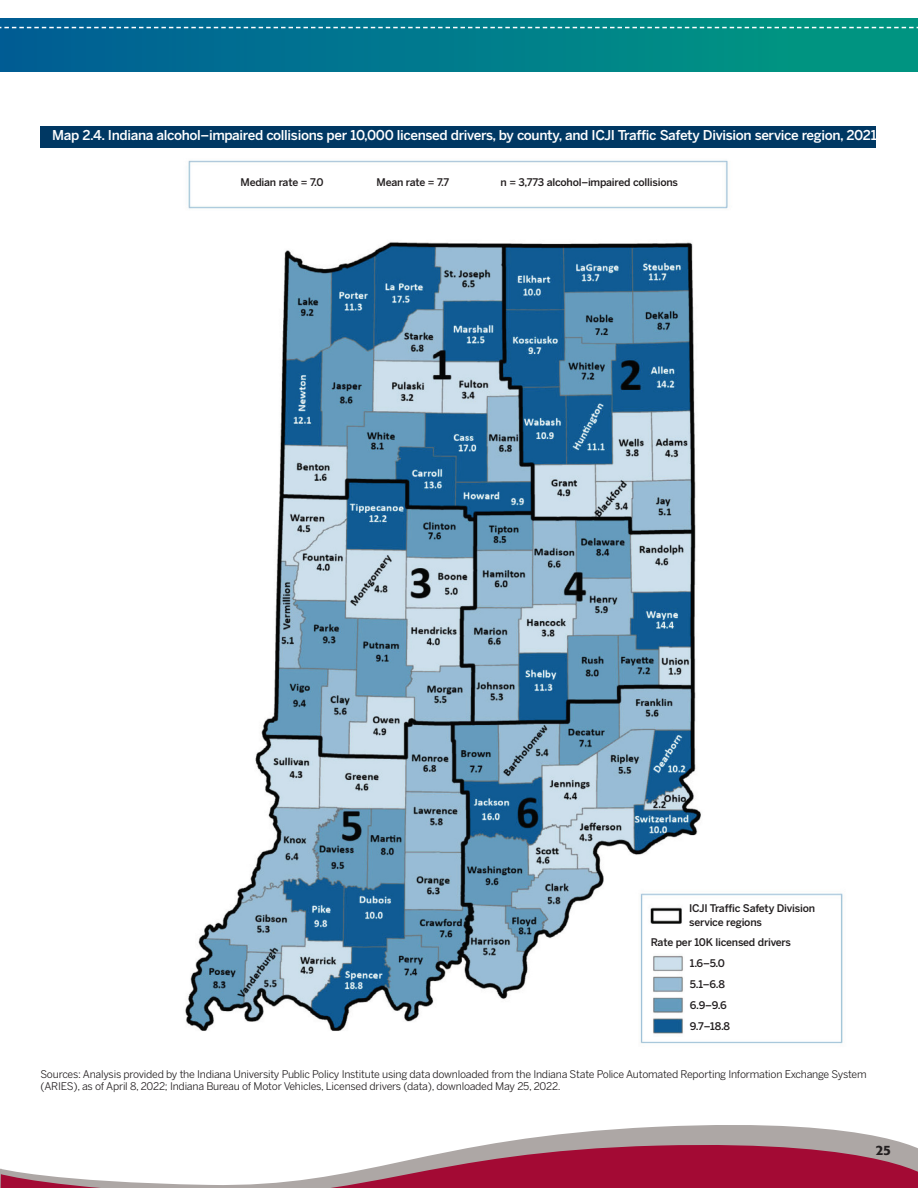
<style>
.page{position:relative;width:918px;height:1188px;background:#fff}
.page>*{position:absolute;margin:0;border:0;box-sizing:border-box;transform-origin:0 0}
.t1{font:500 13.5px "Benton Sans";letter-spacing:-.025em;color:#fff}
.t2{font:500 13.5px "Formata";color:#231f20}
.t3{font:10.5px/12px "Benton Sans";letter-spacing:-.02em;color:#231f20}
.t4{font:500 10.5px "Benton Sans";letter-spacing:-.02em;color:#231f20}
</style>
<div class="page">
<img style="left:185px;top:160px;width:658px;height:884px">
<div style="left:40px;top:126px;width:836px;height:22px;background:#003863"></div>
<svg style="left:0;top:18px;width:918px;height:54px;background:#017c8c"></svg>
<svg style="left:0;top:27px;width:918px;height:1px"></svg>
<svg style="left:0;top:1125px;width:888px;height:63px"></svg>
<svg style="left:1px;top:1139px;width:917px;height:49px"></svg>
<p class="t1" style="left:52px;top:128px;width:826px">Map 2.4. Indiana alcohol–impaired collisions per 10,000 licensed drivers, by county, and ICJI Traffic Safety Division service region, 2021</p>
<p class="t4" style="left:241px;top:176px;width:84px">Median rate = 7.0</p>
<p class="t4" style="left:377px;top:176px;width:74px">Mean rate = 7.7</p>
<p class="t4" style="left:501px;top:176px;width:179px">n = 3,773 alcohol–impaired collisions</p>
<p class="t4" style="left:689px;top:902px;width:128px">ICJI Traffic Safety Division</p>
<p class="t4" style="left:689px;top:916px;width:74px">service regions</p>
<p class="t4" style="left:651px;top:936px;width:142px">Rate per 10K licensed drivers</p>
<p class="t4" style="left:690px;top:957px;width:37px">1.6–5.0</p>
<p class="t4" style="left:690px;top:978px;width:37px">5.1–6.8</p>
<p class="t4" style="left:690px;top:999px;width:38px">6.9–9.6</p>
<p class="t4" style="left:690px;top:1020px;width:42px">9.7–18.8</p>
<p class="t3" style="left:40px;top:1069px;width:828px">Sources: Analysis provided by the Indiana University Public Policy Institute using data downloaded from the Indiana State Police Automated Reporting Information Exchange System (ARIES), as of April 8, 2022; Indiana Bureau of Motor Vehicles, Licensed drivers (data), downloaded May 25, 2022.</p>
<p class="t2" style="left:876px;top:1144px;width:17px">25</p>
</div>
